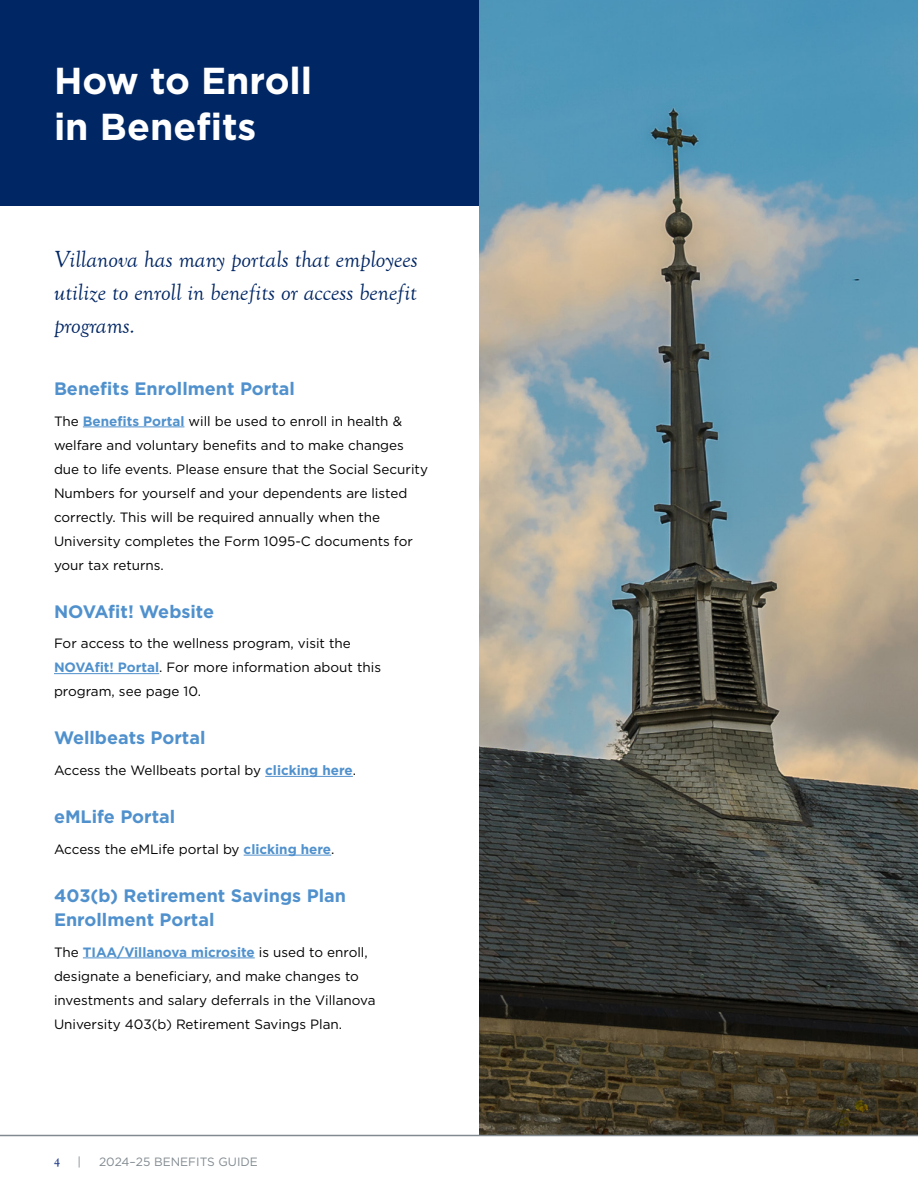
<style>
.page{position:relative;width:918px;height:1188px;background:#fff}
.page>*{position:absolute;margin:0;border:0;box-sizing:border-box;transform-origin:0 0}
.t1{font:700 37.5px/46.5px "Gotham";color:#fff}
.t2{font:italic 24px/33px "Goudy Old Style T";color:#002664;text-align:justify}
.t3{font:700 18px/24px "Gotham";color:#5091cd}
.t4{font:13.5px/24px "Gotham";color:#000}
.t5{font:12px "Gotham";color:#818a90}
.t6{font:700 12px "Goudy Old Style T";color:#25408f}
.s1{font-weight:700;color:#5091cd}
</style>
<div class="page">
<div style="left:0;top:0;width:918px;height:205px;background:#002664"></div>
<hr style="left:83px;top:427px;width:101px;height:1px;background:#5091cd">
<hr style="left:54px;top:673px;width:105px;height:1px;background:#5091cd">
<hr style="left:265px;top:776px;width:88px;height:1px;background:#5091cd">
<hr style="left:244px;top:855px;width:87px;height:1px;background:#5091cd">
<hr style="left:83px;top:958px;width:172px;height:1px;background:#5091cd">
<img style="left:480px;top:0;width:438px;height:1135px">
<hr style="left:0;top:1135px;width:918px;height:1px;background:#818a90">
<h1 class="t1" style="left:54px;top:57px;width:260px">How to Enroll in Benefits</h1>
<h2 class="t2" style="left:54px;top:244px;width:365px">Villanova has many portals that employees utilize to enroll in benefits or access benefit programs.</h2>
<h3 class="t3" style="left:54px;top:376px;width:243px">Benefits Enrollment Portal</h3>
<p class="t4" style="left:54px;top:408px;width:375px">The <span class="s1">Benefits Portal</span> will be used to enroll in health &amp; welfare and voluntary benefits and to make changes due to life events. Please ensure that the Social Security Numbers for yourself and your dependents are listed correctly. This will be required annually when the University completes the Form 1095-C documents for your tax returns.</p>
<h3 class="t3" style="left:54px;top:599px;width:162px">NOVAfit! Website</h3>
<p class="t4" style="left:54px;top:631px;width:329px">For access to the wellness program, visit the<br><span class="s1">NOVAfit! Portal</span>. For more information about this program, see page 10.</p>
<h3 class="t3" style="left:54px;top:726px;width:153px">Wellbeats Portal</h3>
<p class="t4" style="left:54px;top:758px;width:304px">Access the Wellbeats portal by <span class="s1">clicking here</span>.</p>
<h3 class="t3" style="left:54px;top:805px;width:123px">eMLife Portal</h3>
<p class="t4" style="left:54px;top:837px;width:282px">Access the eMLife portal by <span class="s1">clicking here</span>.</p>
<h3 class="t3" style="left:54px;top:883px;width:294px">403(b) Retirement Savings Plan<br>Enrollment Portal</h3>
<p class="t4" style="left:54px;top:939px;width:323px">The <span class="s1">TIAA/Villanova microsite</span> is used to enroll, designate a beneficiary, and make changes to investments and salary deferrals in the Villanova University 403(b) Retirement Savings Plan.</p>
<p class="t6" style="left:54px;top:1155px;width:7px">4</p>
<p class="t5" style="left:77px;top:1154px;width:5px">|</p>
<p class="t5" style="left:99px;top:1154px;width:160px">2024–25 BENEFITS GUIDE</p>
</div>
